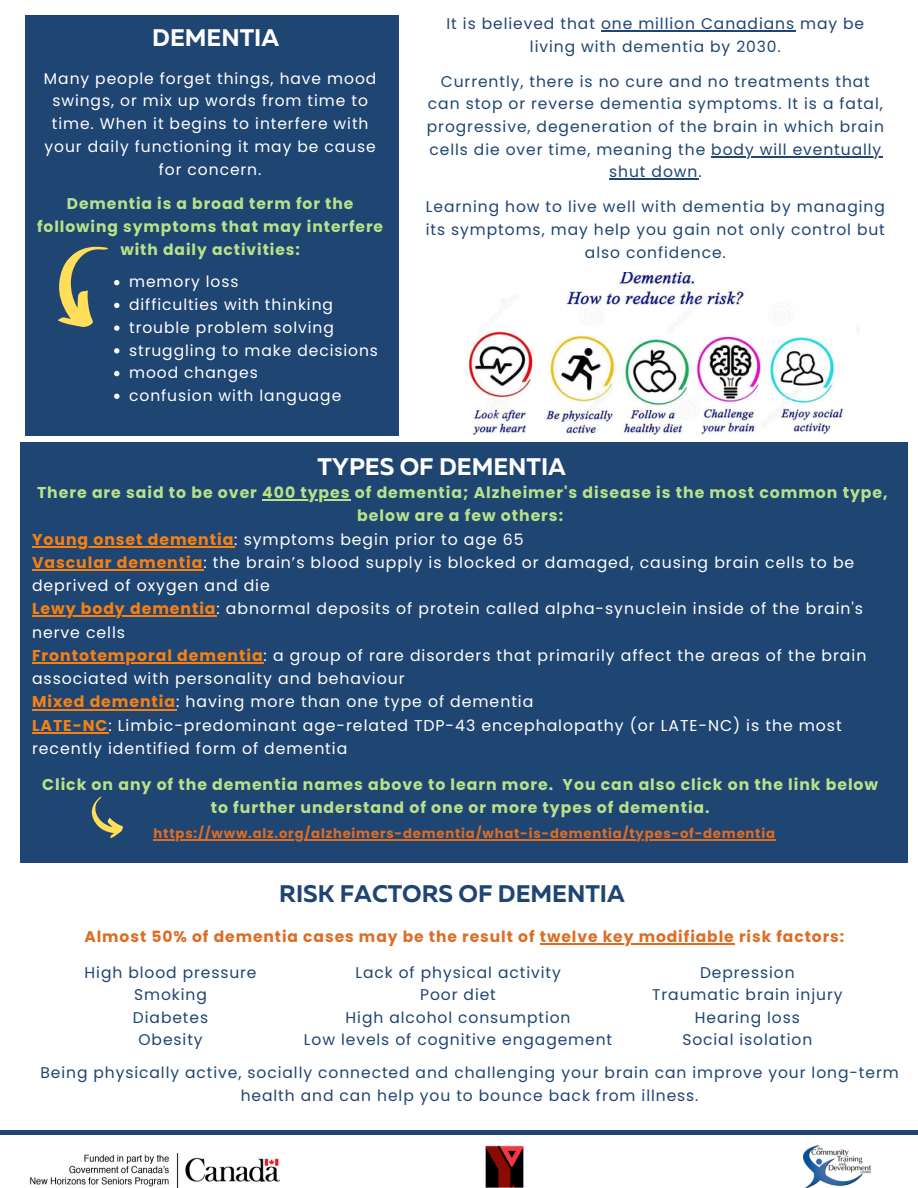
<style>
.page{position:relative;width:918px;height:1188px;background:#fff}
.page>*{position:absolute;margin:0;border:0;box-sizing:border-box;transform-origin:0 0}
.t1{font:700 24px "Muller";color:#fff}
.t2{font:700 24px "Muller";color:#1f4572}
.t3{font:15.75px/23.2px "Poppins";letter-spacing:.06em;color:#fff}
.t4{font:700 15.75px/23.2px "Poppins";letter-spacing:.06em;color:#b8e28a;text-align:center}
.t5{font:15.45px/22.8px "Poppins";letter-spacing:.06em;color:#1f4572;text-align:center}
.t6{font:15.45px/22.8px "Poppins";letter-spacing:.06em;color:#fff;text-align:center}
.t7{font:700 15.45px/22.8px "Poppins";letter-spacing:.06em;color:#b8e28a;text-align:center}
.t8{font:700 15.45px "Poppins";letter-spacing:.06em;color:#de6d24}
.t9{font:700 13.2px "Poppins";letter-spacing:.06em;color:#de6d24}
.s1{font-weight:700;color:#f78012}
</style>
<div class="page">
<img style="left:466px;top:273px;width:377px;height:162px">
<img style="left:804px;top:1146px;width:66px;height:42px">
<img style="left:485px;top:1145px;width:39px;height:43px">
<img style="left:30px;top:1154px;width:249px;height:34px">
<hr style="left:0;top:1131px;width:918px;height:4px;background:#1f4572">
<div style="left:25px;top:15px;width:373px;height:420px;background:#1f4572"></div>
<svg style="left:58px;top:246px;width:62px;height:85px"></svg>
<svg style="left:114px;top:348px;width:5px;height:6px"></svg>
<svg style="left:114px;top:371px;width:5px;height:5px"></svg>
<svg style="left:114px;top:394px;width:5px;height:5px"></svg>
<hr style="left:601px;top:30px;width:194px;height:2px;background:#1f4572">
<hr style="left:711px;top:156px;width:171px;height:1px;background:#1f4572">
<hr style="left:609px;top:179px;width:89px;height:1px;background:#1f4572">
<div style="left:21px;top:442px;width:887px;height:420px;background:#1f4572"></div>
<svg style="left:92px;top:797px;width:31px;height:41px"></svg>
<hr style="left:262px;top:499px;width:89px;height:2px;background:#b8e28a">
<hr style="left:32px;top:546px;width:202px;height:1px;background:#f78012">
<hr style="left:32px;top:569px;width:171px;height:2px;background:#f78012">
<hr style="left:32px;top:616px;width:185px;height:1px;background:#f78012">
<hr style="left:32px;top:662px;width:232px;height:2px;background:#f78012">
<hr style="left:32px;top:709px;width:144px;height:1px;background:#f78012">
<hr style="left:32px;top:732px;width:76px;height:2px;background:#f78012">
<hr style="left:154px;top:839px;width:622px;height:1px;background:#de6d24">
<hr style="left:540px;top:943px;width:195px;height:2px;background:#de6d24">
<p class="t1" style="left:152px;top:28px;width:128px">DEMENTIA</p>
<p class="t6" style="left:44px;top:67px;width:334px">Many people forget things, have mood swings, or mix up words from time to time. When it begins to interfere with your daily functioning it may be cause for concern.</p>
<p class="t7" style="left:37px;top:193px;width:348px">Dementia is a broad term for the following symptoms that may interfere with daily activities:</p>
<p class="t6" style="left:129px;top:271px;width:111px">memory loss</p>
<p class="t6" style="left:129px;top:293px;width:205px">difficulties with thinking</p>
<p class="t6" style="left:129px;top:316px;width:206px">trouble problem solving</p>
<p class="t6" style="left:129px;top:339px;width:250px">struggling to make decisions</p>
<p class="t6" style="left:129px;top:361px;width:130px">mood changes</p>
<p class="t6" style="left:129px;top:384px;width:214px">confusion with language</p>
<p class="t5" style="left:447px;top:12px;width:419px">It is believed that one million Canadians may be living with dementia by 2030.</p>
<p class="t5" style="left:427px;top:70px;width:459px">Currently, there is no cure and no treatments that can stop or reverse dementia symptoms. It is a fatal, progressive, degeneration of the brain in which brain cells die over time, meaning the body will eventually shut down.</p>
<p class="t5" style="left:426px;top:195px;width:461px">Learning how to live well with dementia by managing its symptoms, may help you gain not only control but also confidence.</p>
<p class="t1" style="left:318px;top:456px;width:250px">TYPES OF DEMENTIA</p>
<p class="t4" style="left:37px;top:481px;width:852px">There are said to be over 400 types of dementia; Alzheimer's disease is the most common type, below are a few others:</p>
<p class="t3" style="left:32px;top:527px;width:493px"><span class="s1">Young onset dementia</span>: symptoms begin prior to age 65</p>
<p class="t3" style="left:32px;top:551px;width:824px"><span class="s1">Vascular dementia</span>: the brain’s blood supply is blocked or damaged, causing brain cells to be deprived of oxygen and die</p>
<p class="t3" style="left:32px;top:597px;width:833px"><span class="s1">Lewy body dementia</span>: abnormal deposits of protein called alpha-synuclein inside of the brain's nerve cells</p>
<p class="t3" style="left:32px;top:644px;width:836px"><span class="s1">Frontotemporal dementia</span>: a group of rare disorders that primarily affect the areas of the brain associated with personality and behaviour</p>
<p class="t3" style="left:32px;top:690px;width:503px"><span class="s1">Mixed dementia</span>: having more than one type of dementia</p>
<p class="t3" style="left:32px;top:714px;width:811px"><span class="s1">LATE-NC</span>: Limbic-predominant age-related TDP-43 encephalopathy (or LATE-NC) is the most recently identified form of dementia</p>
<p class="t4" style="left:42px;top:773px;width:837px">Click on any of the dementia names above to learn more. You can also click on the link below to further understand of one or more types of dementia.</p>
<p class="t9" style="left:154px;top:824px;width:623px">https://www.alz.org/alzheimers-dementia/what-is-dementia/types-of-dementia</p>
<p class="t2" style="left:279px;top:884px;width:347px">RISK FACTORS OF DEMENTIA</p>
<p class="t8" style="left:84px;top:926px;width:761px">Almost 50% of dementia cases may be the result of twelve key modifiable risk factors:</p>
<p class="t5" style="left:355px;top:961px;width:207px">Lack of physical activity</p>
<p class="t5" style="left:420px;top:983px;width:77px">Poor diet</p>
<p class="t5" style="left:346px;top:1006px;width:226px">High alcohol consumption</p>
<p class="t5" style="left:304px;top:1028px;width:310px">Low levels of cognitive engagement</p>
<p class="t5" style="left:700px;top:961px;width:96px">Depression</p>
<p class="t5" style="left:652px;top:983px;width:192px">Traumatic brain injury</p>
<p class="t5" style="left:695px;top:1006px;width:107px">Hearing loss</p>
<p class="t5" style="left:682px;top:1028px;width:132px">Social isolation</p>
<p class="t5" style="left:40px;top:1061px;width:860px">Being physically active, socially connected and challenging your brain can improve your long-term health and can help you to bounce back from illness.</p>
<p class="t5" style="left:85px;top:961px;width:173px">High blood pressure</p>
<p class="t5" style="left:134px;top:983px;width:74px">Smoking</p>
<p class="t5" style="left:133px;top:1006px;width:77px">Diabetes</p>
<p class="t5" style="left:139px;top:1028px;width:66px">Obesity</p>
</div>
